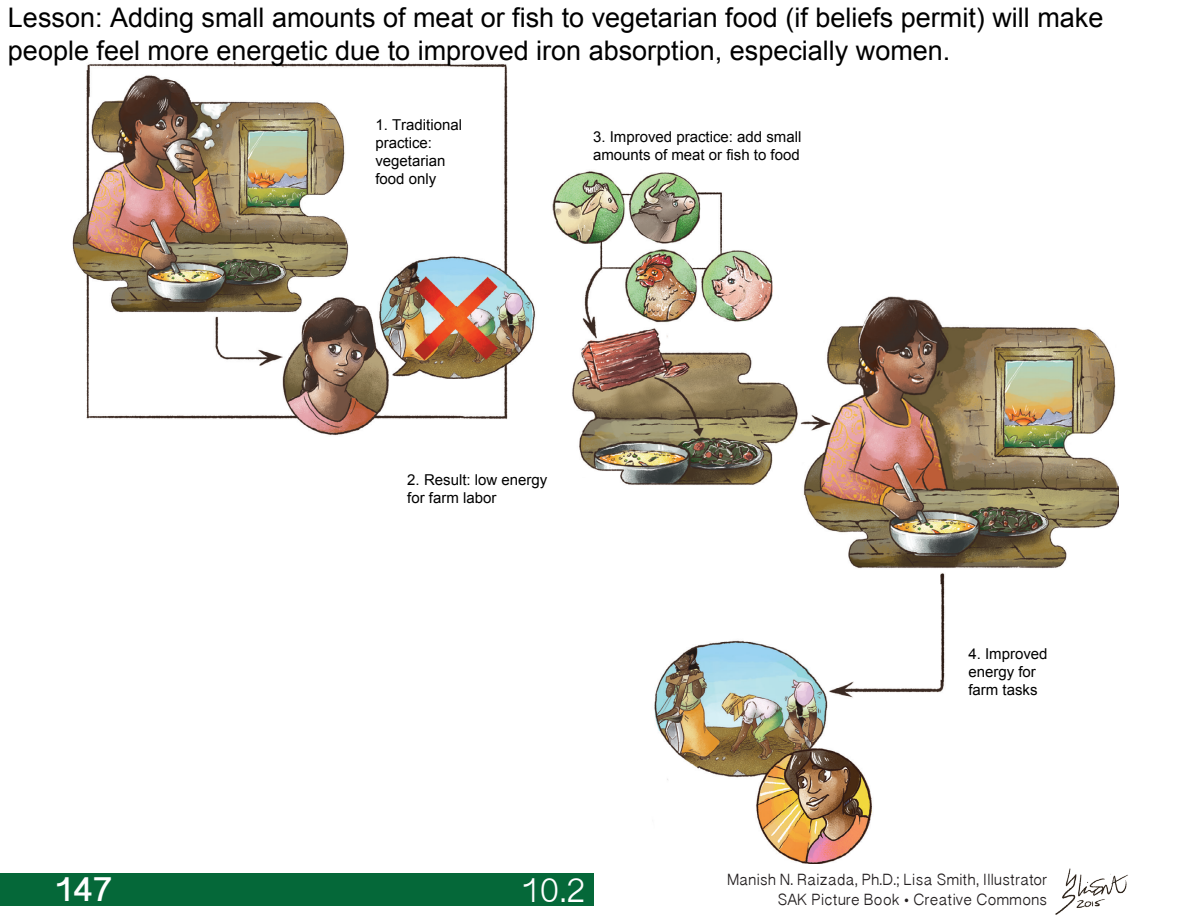
<style>
.page{position:relative;width:1188px;height:918px;background:#fff}
.page>*{position:absolute;margin:0;border:0;box-sizing:border-box;transform-origin:0 0}
.t1{font:39px "Oriya Sangam MN";color:#fff}
.t2{font:700 39px "Oriya Sangam MN";color:#fff}
.t3{font:27px/32.4px "Arial";color:#000}
.t4{font:18px "Oriya Sangam MN";color:#231f20}
.t5{font:15px/18px "Arial";color:#000}
</style>
<div class="page">
<img style="left:1055px;top:868px;width:73px;height:47px">
<div style="left:0;top:874px;width:594px;height:32px;background:#056839"></div>
<img style="left:72px;top:61px;width:1046px;height:803px">
<h2 class="t3" style="left:8px;top:2px;width:1097px">Lesson: Adding small amounts of meat or fish to vegetarian food (if beliefs permit) will make people feel more energetic due to improved iron absorption, especially women.</h2>
<p class="t5" style="left:375px;top:116px;width:88px">1. Traditional practice: vegetarian food only</p>
<p class="t5" style="left:593px;top:128px;width:210px">3. Improved practice: add small amounts of meat or fish to food</p>
<p class="t5" style="left:407px;top:471px;width:142px">2. Result: low energy for farm labor</p>
<h1 class="t2" style="left:54px;top:865px;width:60px">147</h1>
<p class="t1" style="left:520px;top:866px;width:67px">10.2</p>
<p class="t5" style="left:968px;top:645px;width:81px">4. Improved energy for farm tasks</p>
<p class="t4" style="left:727px;top:868px;width:322px">Manish N. Raizada, Ph.D.; Lisa Smith, Illustrator</p>
<p class="t4" style="left:777px;top:888px;width:271px">SAK Picture Book • Creative Commons</p>
</div>
